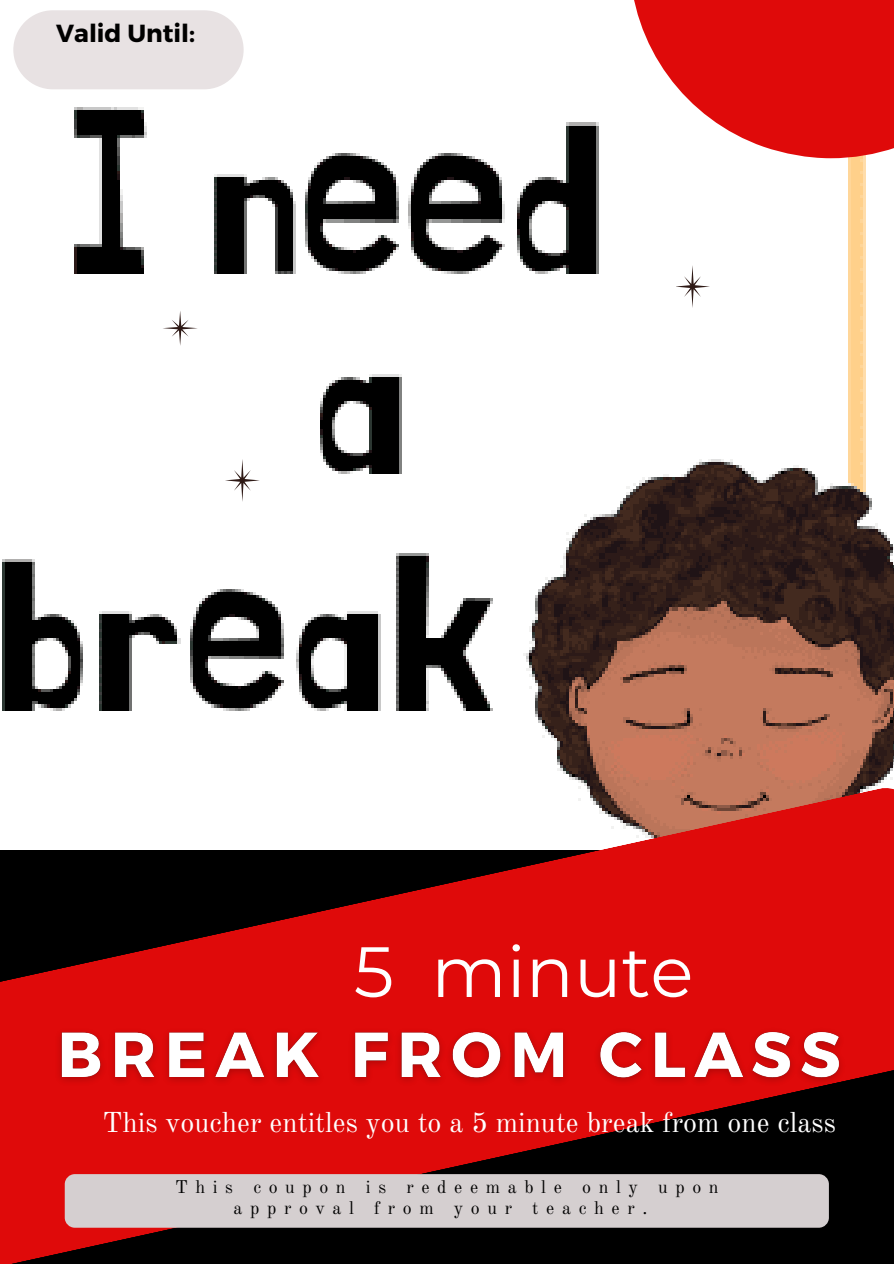
<style>
.page{position:relative;width:894px;height:1264px;background:#fff}
.page>*{position:absolute;margin:0;border:0;box-sizing:border-box;transform-origin:0 0}
.t1{font:70.95px "Montserrat";color:#fff}
.t2{font:28.2px "Old Standard";color:#fff}
.t3{font:700 24.75px "Montserrat";color:#000}
.t4{font:18px/21.3px "Old Standard";letter-spacing:.42em;color:#000}
</style>
<div class="page">
<img style="left:2px;top:45px;width:891px;height:740px">
<svg style="left:0;top:785px;width:893px;height:478px;fill:#df0a0a"></svg>
<svg style="left:629px;top:0;width:264px;height:158px;fill:#df0a0a"></svg>
<div style="left:65px;top:1174px;width:763px;height:53px;background:#d5cfd0;border-radius:10px"></div>
<svg style="left:226px;top:459px;width:35px;height:45px"></svg>
<svg style="left:675px;top:265px;width:35px;height:45px"></svg>
<svg style="left:162px;top:310px;width:35px;height:35px"></svg>
<svg style="left:13px;top:10px;width:230px;height:79px"></svg>
<img style="left:50px;top:1013px;width:802px;height:79px">
<h3 class="t3" style="left:56px;top:17px;width:140px">Valid Until:</h3>
<h1 class="t1" style="left:354px;top:928px;width:341px">5 minute</h1>
<h2 class="t2" style="left:102px;top:1104px;width:735px">This voucher entitles you to a 5 minute break from one class</h2>
<p class="t4" style="left:233px;top:1176px;width:486px;text-indent:-59px">This coupon is redeemable only upon approval from your teacher.</p>
</div>
